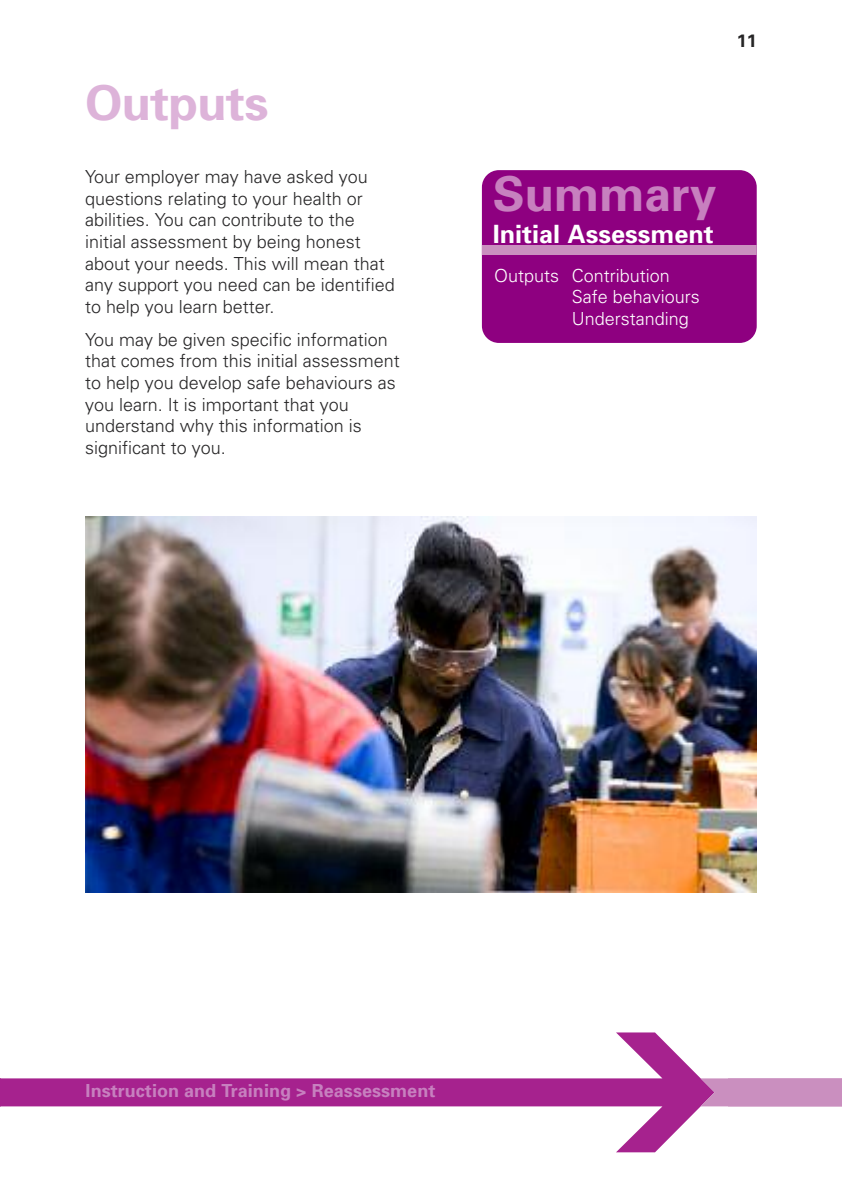
<style>
.page{position:relative;width:842px;height:1191px;background:#fff}
.page>*{position:absolute;margin:0;border:0;box-sizing:border-box;transform-origin:0 0}
.t1{font:700 48px "Univers";letter-spacing:-.01em;color:#ddb3d9}
.t2{font:700 48px "Univers";color:#c780bf}
.t3{font:700 25.2px "Univers";color:#fff}
.t4{font:300 18px/21.6px "Univers";color:#272627}
.t5{font:300 18px/21.6px "Univers";color:#fff}
.t6{font:700 18px "Univers";color:#c780bf}
.t7{font:700 18px "Univers";color:#272627}
</style>
<div class="page">
<hr style="left:0;top:0;width:1px;height:1191px;background:#8e0080">
<svg style="left:1px;top:1032px;width:713px;height:120px"></svg>
<svg style="left:0;top:1032px;width:1px;height:120px"></svg>
<svg style="left:701px;top:1078px;width:141px;height:28px;background:#c88bbd"></svg>
<img style="left:85px;top:517px;width:672px;height:375px">
<div style="left:482px;top:170px;width:275px;height:173px;background:#8e0080;border-radius:17px"></div>
<div style="left:482px;top:245px;width:275px;height:10px;background:#ca8fbf"></div>
<h1 class="t1" style="left:85px;top:85px;width:185px">Outputs</h1>
<p class="t4" style="left:85px;top:168px;width:311px">Your employer may have asked you questions relating to your health or abilities. You can contribute to the initial assessment by being honest about your needs. This will mean that any support you need can be identified to help you learn better.</p>
<p class="t4" style="left:85px;top:330px;width:316px">You may be given specific information that comes from this initial assessment to help you develop safe behaviours as you learn. It is important that you understand why this information is significant to you.</p>
<p class="t7" style="left:737px;top:34px;width:21px">11</p>
<h1 class="t2" style="left:493px;top:177px;width:225px">Summary</h1>
<h2 class="t3" style="left:493px;top:224px;width:223px">Initial Assessment</h2>
<p class="t5" style="left:572px;top:266px;width:129px;text-indent:-78px">Outputs Contribution<br>Safe behaviours<br>Understanding</p>
<p class="t6" style="left:86px;top:1083px;width:351px">Instruction and Training &gt; Reassessment</p>
</div>
